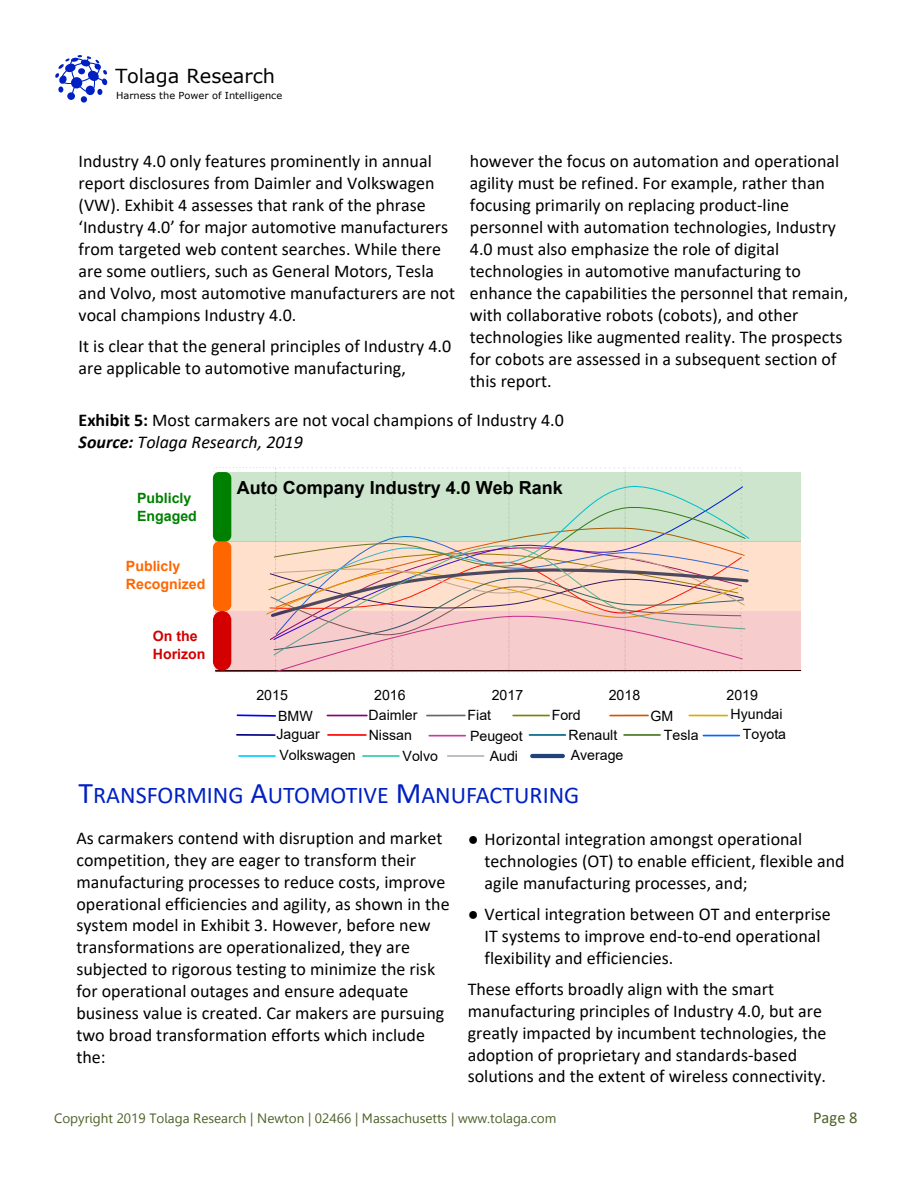
<style>
.page{position:relative;width:918px;height:1188px;background:#fff}
.page>*{position:absolute;margin:0;border:0;box-sizing:border-box;transform-origin:0 0}
.t1{font:24px "Calibri";color:#0020c3}
.t2{font:19.35px "Verdana";color:#000}
.t3{font:18px/22px "Calibri";color:#000}
.t4{font:700 18px "Arial";color:#000}
.t5{font:16.5px "Calibri";color:#4e6128}
.t6{font:14.1px "Arial";color:#000}
.t7{font:700 14.1px/17.7px "Arial";color:#f60}
.t8{font:700 14.1px/17.7px "Arial";color:#008000}
.t9{font:700 14.1px/17.7px "Arial";color:#d40000}
.t10{font:13.5px "Leelawadee";color:#4e6128}
.t11{font:9.6px "Verdana";color:#000}
.s1{font-weight:700}
.s2{font-weight:700;font-style:italic}
.s3{font-style:italic}
.s4{font-size:30px}
.s5{font-family:"Times New Roman"}
</style>
<div class="page">
<div style="left:81px;top:96px;width:6px;height:7px;background:#0020c3;border-radius:50%"></div>
<div style="left:67px;top:92px;width:8px;height:8px;background:#0020c3;border-radius:50%"></div>
<svg style="left:55px;top:55px;width:53px;height:40px"></svg>
<hr style="left:327px;top:715px;width:40px;height:1px;background:#800080">
<hr style="left:513px;top:715px;width:36px;height:1px;background:#808000">
<svg style="left:236px;top:714px;width:40px;height:3px"></svg>
<hr style="left:427px;top:715px;width:38px;height:1px;background:#666">
<hr style="left:237px;top:734px;width:38px;height:2px;background:#000080">
<hr style="left:610px;top:715px;width:38px;height:1px;background:#d45500">
<hr style="left:689px;top:715px;width:38px;height:1px;background:#dcaa00">
<hr style="left:328px;top:734px;width:38px;height:2px;background:#f00">
<hr style="left:429px;top:735px;width:36px;height:2px;background:#c837ab">
<hr style="left:529px;top:734px;width:36px;height:2px;background:#006680">
<hr style="left:703px;top:735px;width:36px;height:1px;background:#06f">
<hr style="left:239px;top:755px;width:36px;height:2px;background:#0cf">
<hr style="left:624px;top:734px;width:36px;height:2px;background:#447821">
<hr style="left:448px;top:755px;width:36px;height:2px;background:#b4b4b4">
<hr style="left:532px;top:754px;width:31px;height:4px;background:#214478">
<hr style="left:363px;top:755px;width:36px;height:2px;background:#37c8ab">
<div style="left:215px;top:611px;width:586px;height:60px;background:#d40000;opacity:.2"></div>
<div style="left:213px;top:611px;width:18px;height:60px;background:#d40000;border-radius:9px"></div>
<div style="left:215px;top:542px;width:586px;height:69px;background:#f60;opacity:.2"></div>
<div style="left:213px;top:542px;width:18px;height:69px;background:#f60;border-radius:6px"></div>
<div style="left:213px;top:472px;width:18px;height:70px;background:#008000;border-radius:6px"></div>
<div style="left:215px;top:472px;width:586px;height:70px;background:#008000;opacity:.2"></div>
<p class="t2" style="left:115px;top:69px;width:161px">Tolaga Research</p>
<p class="t11" style="left:116px;top:92px;width:168px">Harness the Power of Intelligence</p>
<p class="t3" style="left:470px;top:151px;width:380px">however the focus on automation and operational agility must be refined. For example, rather than focusing primarily on replacing product-line personnel with automation technologies, Industry 4.0 must also emphasize the role of digital technologies in automotive manufacturing to enhance the capabilities the personnel that remain, with collaborative robots (cobots), and other technologies like augmented reality. The prospects for cobots are assessed in a subsequent section of this report.</p>
<p class="t3" style="left:79px;top:410px;width:487px"><span class="s1">Exhibit 5:</span> Most carmakers are not vocal champions of Industry 4.0<br><span class="s2">Source:</span> <span class="s3">Tolaga Research, 2019</span></p>
<p class="t3" style="left:79px;top:151px;width:378px">Industry 4.0 only features prominently in annual report disclosures from Daimler and Volkswagen (VW). Exhibit 4 assesses that rank of the phrase ‘Industry 4.0’ for major automotive manufacturers from targeted web content searches. While there are some outliers, such as General Motors, Tesla and Volvo, most automotive manufacturers are not vocal champions Industry 4.0.</p>
<p class="t3" style="left:79px;top:336px;width:374px">It is clear that the general principles of Industry 4.0 are applicable to automotive manufacturing,</p>
<p class="t8" style="left:137px;top:490px;width:61px">Publicly<br>Engaged</p>
<p class="t7" style="left:126px;top:559px;width:81px">Publicly<br>Recognized</p>
<p class="t9" style="left:153px;top:629px;width:54px">On the<br>Horizon</p>
<p class="t4" style="left:237px;top:480px;width:328px">Auto Company Industry 4.0 Web Rank</p>
<p class="t6" style="left:256px;top:689px;width:33px">2015</p>
<p class="t6" style="left:374px;top:690px;width:33px">2016</p>
<p class="t6" style="left:492px;top:689px;width:33px">2017</p>
<p class="t6" style="left:609px;top:689px;width:33px">2018</p>
<p class="t6" style="left:727px;top:690px;width:33px">2019</p>
<p class="t6" style="left:651px;top:710px;width:24px">GM</p>
<p class="t6" style="left:731px;top:709px;width:53px">Hyundai</p>
<p class="t6" style="left:278px;top:710px;width:36px">BMW</p>
<p class="t6" style="left:369px;top:710px;width:50px">Daimler</p>
<p class="t6" style="left:468px;top:710px;width:25px">Fiat</p>
<p class="t6" style="left:552px;top:710px;width:31px">Ford</p>
<p class="t6" style="left:277px;top:728px;width:45px">Jaguar</p>
<p class="t6" style="left:369px;top:730px;width:45px">Nissan</p>
<p class="t6" style="left:470px;top:730px;width:54px">Peugeot</p>
<p class="t6" style="left:569px;top:730px;width:50px">Renault</p>
<p class="t6" style="left:743px;top:729px;width:45px">Toyota</p>
<p class="t6" style="left:664px;top:730px;width:36px">Tesla</p>
<p class="t6" style="left:279px;top:749px;width:78px">Volkswagen</p>
<p class="t6" style="left:403px;top:751px;width:37px">Volvo</p>
<p class="t6" style="left:490px;top:751px;width:30px">Audi</p>
<p class="t6" style="left:571px;top:749px;width:54px">Average</p>
<h1 class="t1" style="left:79px;top:785px;width:502px"><span class="s4">T</span>RANSFORMING <span class="s4">A</span>UTOMOTIVE <span class="s4">M</span>ANUFACTURING</h1>
<p class="t3" style="left:76px;top:828px;width:375px">As carmakers contend with disruption and market competition, they are eager to transform their manufacturing processes to reduce costs, improve operational efficiencies and agility, as shown in the system model in Exhibit 3. However, before new transformations are operationalized, they are subjected to rigorous testing to minimize the risk for operational outages and ensure adequate business value is created. Car makers are pursuing two broad transformation efforts which include the:</p>
<p class="t3" style="left:485px;top:829px;width:362px;text-indent:-17px"><span class="s5">●</span> Horizontal integration amongst operational technologies (OT) to enable efficient, flexible and agile manufacturing processes, and;</p>
<p class="t3" style="left:485px;top:904px;width:348px;text-indent:-17px"><span class="s5">●</span> Vertical integration between OT and enterprise<br>IT systems to improve end-to-end operational flexibility and efficiencies.</p>
<p class="t3" style="left:468px;top:979px;width:360px">These efforts broadly align with the smart manufacturing principles of Industry 4.0, but are greatly impacted by incumbent technologies, the adoption of proprietary and standards-based solutions and the extent of wireless connectivity.</p>
<p class="t10" style="left:54px;top:1110px;width:504px">Copyright 2019 Tolaga Research | Newton | 02466 | Massachusetts | www.tolaga.com</p>
<p class="t5" style="left:813px;top:1111px;width:46px">Page 8</p>
</div>
